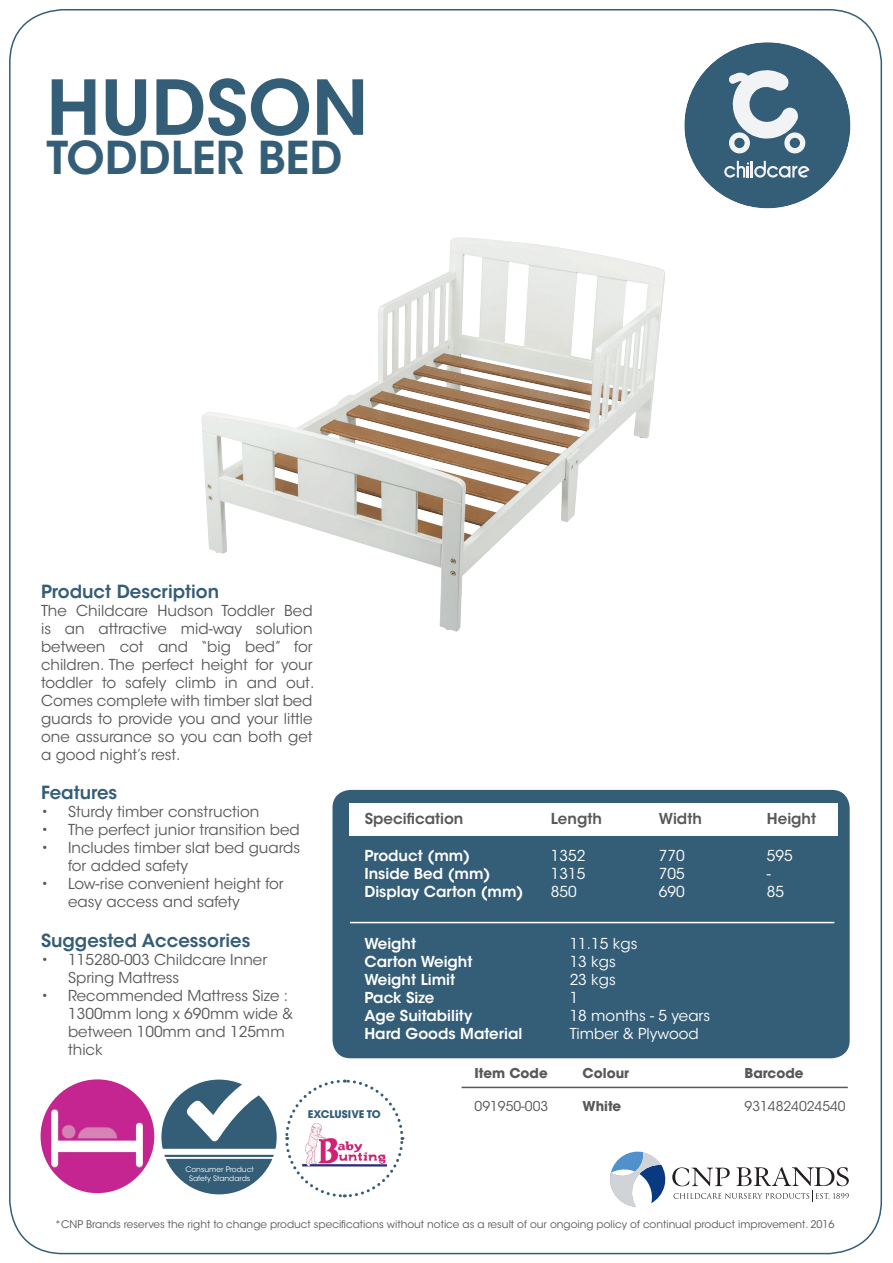
<style>
.page{position:relative;width:893px;height:1263px;background:#fff}
.page>*{position:absolute;margin:0;border:0;box-sizing:border-box;transform-origin:0 0}
.t1{font:600 75px "ITC Avant Garde Std";color:#345d77}
.t2{font:600 45px "ITC Avant Garde Std";color:#345d77}
.t3{font:600 18px "ITC Avant Garde Std";color:#345d77}
.t4{font:15px/18px "ITC Avant Garde Std";color:#57585a}
.t5{font:600 15px/18px "ITC Avant Garde Std";color:#fff}
.t6{font:15px/18px "ITC Avant Garde Std";color:#fff}
.t7{font:600 15px "ITC Avant Garde Std";color:#57585a}
.t8{font:700 13.5px "ITC Avant Garde Std";color:#57585a}
.t9{font:13.5px "ITC Avant Garde Std";color:#57585a}
.t10{font:10.5px "ITC Avant Garde Std";color:#57585a}
.t11{font:700 10.5px "ITC Avant Garde Std";color:#345d77}
.t12{font:7.5px/9px "ITC Avant Garde Std";color:#fff;text-align:center}
</style>
<div class="page">
<svg style="left:610px;top:1151px;width:56px;height:56px"></svg>
<svg style="left:672px;top:1167px;width:177px;height:34px"></svg>
<hr style="left:462px;top:1087px;width:386px;height:1px;background:#57585a">
<div style="left:332px;top:790px;width:518px;height:268px;background:#345d77;border-radius:18px"></div>
<hr style="left:350px;top:922px;width:484px;height:1px;background:#fff">
<div style="left:350px;top:803px;width:488px;height:33px;background:#fff"></div>
<div style="left:684px;top:42px;width:166px;height:166px;background:#345d77;border-radius:50%"></div>
<svg style="left:729px;top:70px;width:77px;height:83px"></svg>
<svg style="left:724px;top:161px;width:85px;height:17px"></svg>
<div style="left:161px;top:1079px;width:116px;height:115px;background:#345d77;border-radius:50%"></div>
<div style="left:161px;top:1149px;width:116px;height:6px;background:#fff"></div>
<hr style="left:161px;top:1157px;width:116px;height:2px;background:#fff">
<svg style="left:185px;top:1079px;width:77px;height:63px"></svg>
<img style="left:201px;top:238px;width:464px;height:393px">
<img style="left:41px;top:1079px;width:113px;height:114px;border-radius:57px">
<svg style="left:285px;top:1079px;width:120px;height:119px"></svg>
<img style="left:302px;top:1123px;width:84px;height:43px">
<h1 class="t1" style="left:46px;top:60px;width:323px">HUDSON</h1>
<h2 class="t2" style="left:46px;top:129px;width:298px">TODDLER BED</h2>
<p class="t3" style="left:41px;top:580px;width:180px">Product Description</p>
<p class="t4" style="left:41px;top:601px;width:275px;text-align:justify">The Childcare Hudson Toddler Bed is an attractive mid-way solution between cot and “big bed” for children. The perfect height for your toddler to safely climb in and out.<br>Comes complete with timber slat bed guards to provide you and your little one assurance so you can both get a good night’s rest.</p>
<p class="t3" style="left:41px;top:781px;width:78px">Features</p>
<p class="t4" style="left:41px;top:803px;width:220px">• Sturdy timber construction</p>
<p class="t4" style="left:41px;top:821px;width:260px">• The perfect junior transition bed</p>
<p class="t4" style="left:68px;top:839px;width:234px;text-indent:-27px">• Includes timber slat bed guards for added safety</p>
<p class="t4" style="left:68px;top:875px;width:217px;text-indent:-27px">• Low-rise convenient height for easy access and safety</p>
<p class="t3" style="left:41px;top:929px;width:211px">Suggested Accessories</p>
<p class="t4" style="left:68px;top:950px;width:201px;text-indent:-27px">• 115280-003 Childcare Inner<br>Spring Mattress</p>
<p class="t4" style="left:68px;top:986px;width:227px;text-indent:-27px">• Recommended Mattress Size :<br>1300mm long x 690mm wide &amp; between 100mm and 125mm thick</p>
<p class="t7" style="left:365px;top:809px;width:100px">Specification</p>
<p class="t7" style="left:551px;top:809px;width:53px">Length</p>
<p class="t7" style="left:659px;top:809px;width:45px">Width</p>
<p class="t7" style="left:767px;top:809px;width:51px">Height</p>
<p class="t6" style="left:551px;top:847px;width:36px">1352</p>
<p class="t6" style="left:659px;top:847px;width:27px">770</p>
<p class="t6" style="left:767px;top:847px;width:27px">595</p>
<p class="t6" style="left:551px;top:865px;width:36px">1315</p>
<p class="t6" style="left:659px;top:865px;width:27px">705</p>
<p class="t6" style="left:767px;top:865px;width:6px">-</p>
<p class="t6" style="left:551px;top:883px;width:27px">850</p>
<p class="t6" style="left:659px;top:883px;width:27px">690</p>
<p class="t6" style="left:767px;top:883px;width:19px">85</p>
<p class="t5" style="left:364px;top:847px;width:161px">Product (mm)<br>Inside Bed (mm)<br>Display Carton (mm)</p>
<p class="t5" style="left:364px;top:935px;width:159px">Weight<br>Carton Weight<br>Weight Limit<br>Pack Size<br>Age Suitability<br>Hard Goods Material</p>
<p class="t6" style="left:570px;top:935px;width:142px">11.15 kgs<br>13 kgs<br>23 kgs<br>1<br>18 months - 5 years<br>Timber &amp; Plywood</p>
<p class="t12" style="left:185px;top:1164px;width:70px">Consumer Product<br>Safety Standards</p>
<p class="t11" style="left:308px;top:1107px;width:74px">EXCLUSIVE TO</p>
<p class="t8" style="left:475px;top:1064px;width:75px">Item Code</p>
<p class="t8" style="left:583px;top:1064px;width:48px">Colour</p>
<p class="t8" style="left:745px;top:1064px;width:60px">Barcode</p>
<p class="t9" style="left:475px;top:1097px;width:75px">091950-003</p>
<p class="t8" style="left:583px;top:1097px;width:40px">White</p>
<p class="t9" style="left:745px;top:1097px;width:103px">9314824024540</p>
<p class="t10" style="left:55px;top:1218px;width:781px">*CNP Brands reserves the right to change product specifications without notice as a result of our ongoing policy of continual product improvement. 2016</p>
</div>
